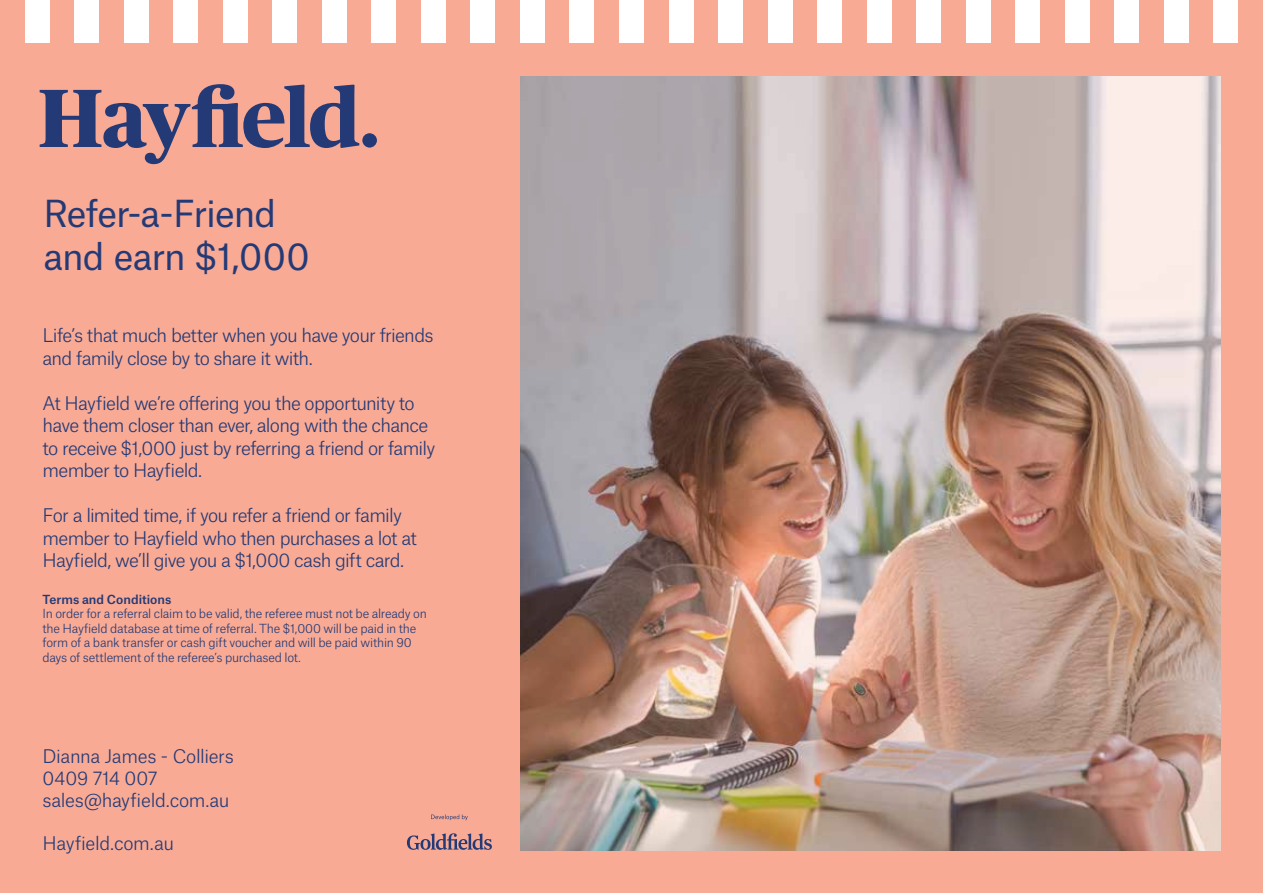
<style>
.page{position:relative;width:1263px;height:893px;background:#f8aa94}
.page>*{position:absolute;margin:0;border:0;box-sizing:border-box;transform-origin:0 0}
.t1{font:35.7px/42.8px "Atlas Grotesk";letter-spacing:-.03em;color:#243a76}
.t2{font:300 18px/22.5px "Atlas Grotesk";letter-spacing:-.04em;color:#243a76}
.t3{font:300 18px/21.6px "Atlas Grotesk";letter-spacing:-.02em;color:#243a76}
.t4{font:300 12px/14.4px "Atlas Grotesk";letter-spacing:-.02em;color:#243a76}
.t5{font:500 12px "Atlas Grotesk";color:#243a76}
</style>
<div class="page">
<div style="left:1213px;top:0;width:25px;height:43px;background:#fff"></div>
<div style="left:1164px;top:0;width:25px;height:43px;background:#fff"></div>
<div style="left:1114px;top:0;width:25px;height:43px;background:#fff"></div>
<div style="left:1065px;top:0;width:25px;height:43px;background:#fff"></div>
<div style="left:1015px;top:0;width:25px;height:43px;background:#fff"></div>
<div style="left:966px;top:0;width:24px;height:43px;background:#fff"></div>
<div style="left:916px;top:0;width:25px;height:43px;background:#fff"></div>
<div style="left:867px;top:0;width:24px;height:43px;background:#fff"></div>
<div style="left:817px;top:0;width:25px;height:43px;background:#fff"></div>
<div style="left:768px;top:0;width:24px;height:43px;background:#fff"></div>
<div style="left:718px;top:0;width:25px;height:43px;background:#fff"></div>
<div style="left:669px;top:0;width:24px;height:43px;background:#fff"></div>
<div style="left:619px;top:0;width:25px;height:43px;background:#fff"></div>
<div style="left:570px;top:0;width:24px;height:43px;background:#fff"></div>
<div style="left:520px;top:0;width:25px;height:43px;background:#fff"></div>
<div style="left:470px;top:0;width:25px;height:43px;background:#fff"></div>
<div style="left:421px;top:0;width:25px;height:43px;background:#fff"></div>
<div style="left:371px;top:0;width:25px;height:43px;background:#fff"></div>
<div style="left:322px;top:0;width:25px;height:43px;background:#fff"></div>
<div style="left:272px;top:0;width:25px;height:43px;background:#fff"></div>
<div style="left:223px;top:0;width:25px;height:43px;background:#fff"></div>
<div style="left:173px;top:0;width:25px;height:43px;background:#fff"></div>
<div style="left:124px;top:0;width:25px;height:43px;background:#fff"></div>
<div style="left:74px;top:0;width:25px;height:43px;background:#fff"></div>
<div style="left:25px;top:0;width:25px;height:43px;background:#fff"></div>
<svg style="left:431px;top:814px;width:37px;height:6px"></svg>
<svg style="left:407px;top:833px;width:85px;height:17px"></svg>
<img style="left:521px;top:77px;width:699px;height:773px">
<div style="left:362px;top:133px;width:15px;height:15px;background:#243a76;border-radius:50%"></div>
<svg style="left:40px;top:84px;width:319px;height:80px"></svg>
<h1 class="t1" style="left:43px;top:189px;width:268px">Refer-a-Friend and earn $1,000</h1>
<p class="t2" style="left:43px;top:322px;width:392px">Life’s that much better when you have your friends and family close by to share it with.</p>
<p class="t2" style="left:43px;top:390px;width:394px">At Hayfield we’re offering you the opportunity to have them closer than ever, along with the chance to receive $1,000 just by referring a friend or family member to Hayfield.</p>
<p class="t2" style="left:43px;top:502px;width:376px">For a limited time, if you refer a friend or family member to Hayfield who then purchases a lot at<br>Hayfield, we’ll give you a $1,000 cash gift card.</p>
<p class="t5" style="left:43px;top:590px;width:130px">Terms and Conditions</p>
<p class="t4" style="left:43px;top:605px;width:386px">In order for a referral claim to be valid, the referee must not be already on the Hayfield database at time of referral. The $1,000 will be paid in the form of a bank transfer or cash gift voucher and will be paid within 90 days of settlement of the referee’s purchased lot.</p>
<p class="t3" style="left:43px;top:744px;width:193px">Dianna James - Colliers<br>0409 714 007 sales@hayfield.com.au</p>
<p class="t3" style="left:43px;top:830px;width:133px">Hayfield.com.au</p>
</div>
